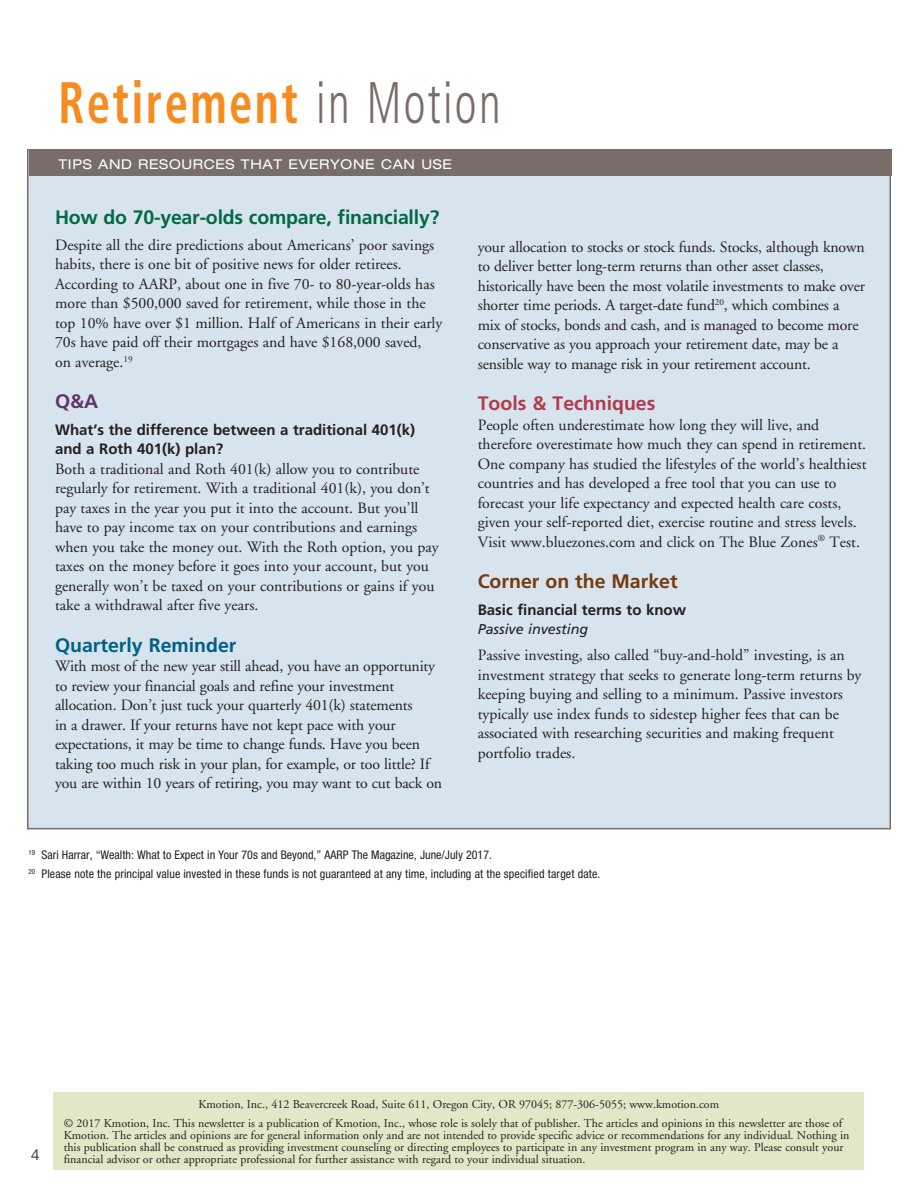
<style>
.page{position:relative;width:918px;height:1188px;background:#fff}
.page>*{position:absolute;margin:0;border:0;box-sizing:border-box;transform-origin:0 0}
.t1{font:700 condensed 58.5px "Frutiger LT Std";letter-spacing:.05em;color:#f68c1f;scale:.8 1}
.REtMOt_hdr{font:700 19.5px "Frutiger";letter-spacing:-.01em;color:#026a43}
.REtMOt_hdr-2{font:700 19.5px "Frutiger";color:#006085}
.REtMOt_hdr-3{font:700 19.5px "Frutiger";color:#753a0d}
.REtMOt_hdr-4{font:700 19.5px "Frutiger";color:#b33a4c}
.REtMOt_hdr-5{font:700 19.5px "Frutiger";color:#5f3469}
.body_copy{font:15.75px/19.5px "Adobe Garamond";color:#231f20}
.REtMOt_hdr-6{font:15.75px/19.5px "Adobe Garamond";color:#231f20}
.RetMot_subhd{font:700 15px/19.5px "Frutiger";color:#231f20}
.story_title_frutiger{font:300 15px "Frutiger";color:#231f20}
.body_copy-2{font:italic 14.25px "Frutiger";color:#231f20}
.t2{font:expanded 13.5px "Helvetica Neue";letter-spacing:.05em;color:#fff}
.body_copy-3{font:12px/12px "Adobe Garamond";color:#231f20}
.footnotes{font:condensed 12px "Helvetica Neue";color:#231f20}
.s1{font-weight:300;color:#796d6a}
</style>
<div class="page">
<div style="left:27px;top:149px;width:864px;height:680px;background:#d7e3ed;border:2px solid #796d6a"></div>
<div style="left:54px;top:1092px;width:810px;height:78px;background:#e2e7c8"></div>
<div style="left:29px;top:149px;width:862px;height:27px;background:#796d6a"></div>
<p class="t1" style="left:58px;top:68px;width:554px">Retirement <span class="s1">in Motion</span></p>
<p class="t2" style="left:58px;top:156px;width:395px">TIPS AND RESOURCES THAT EVERYONE CAN USE</p>
<p class="REtMOt_hdr" style="left:55px;top:205px;width:386px">How do 70-year-olds compare, financially?</p>
<p class="body_copy" style="left:55px;top:235px;width:389px">Despite all the dire predictions about Americans’ poor savings habits, there is one bit of positive news for older retirees.<br>According to AARP, about one in five 70- to 80-year-olds has more than $500,000 saved for retirement, while those in the top 10% have over $1 million. Half of Americans in their early 70s have paid off their mortgages and have $168,000 saved,<br>on average.<sup>19</sup></p>
<p class="REtMOt_hdr-5" style="left:55px;top:390px;width:45px">Q&amp;A</p>
<p class="RetMot_subhd" style="left:55px;top:420px;width:362px">What’s the difference between a traditional 401(k) and a Roth 401(k) plan?</p>
<p class="REtMOt_hdr-6" style="left:55px;top:459px;width:385px">Both a traditional and Roth 401(k) allow you to contribute regularly for retirement. With a traditional 401(k), you don’t pay taxes in the year you put it into the account. But you’ll have to pay income tax on your contributions and earnings when you take the money out. With the Roth option, you pay taxes on the money before it goes into your account, but you generally won’t be taxed on your contributions or gains if you take a withdrawal after five years.</p>
<p class="REtMOt_hdr-2" style="left:55px;top:634px;width:183px">Quarterly Reminder</p>
<p class="body_copy" style="left:55px;top:657px;width:389px">With most of the new year still ahead, you have an opportunity to review your financial goals and refine your investment allocation. Don’t just tuck your quarterly 401(k) statements<br>in a drawer. If your returns have not kept pace with your expectations, it may be time to change funds. Have you been taking too much risk in your plan, for example, or too little? If you are within 10 years of retiring, you may want to cut back on</p>
<p class="body_copy" style="left:478px;top:237px;width:389px">your allocation to stocks or stock funds. Stocks, although known to deliver better long-term returns than other asset classes, historically have been the most volatile investments to make over shorter time periods. A target-date fund<sup>20</sup>, which combines a mix of stocks, bonds and cash, and is managed to become more conservative as you approach your retirement date, may be a sensible way to manage risk in your retirement account.</p>
<p class="REtMOt_hdr-4" style="left:478px;top:392px;width:179px">Tools &amp; Techniques</p>
<p class="body_copy" style="left:478px;top:415px;width:390px">People often underestimate how long they will live, and therefore overestimate how much they can spend in retirement.<br>One company has studied the lifestyles of the world’s healthiest countries and has developed a free tool that you can use to forecast your life expectancy and expected health care costs, given your self-reported diet, exercise routine and stress levels.<br>Visit www.bluezones.com and click on The Blue Zones<sup>®</sup> Test.</p>
<p class="REtMOt_hdr-3" style="left:478px;top:570px;width:201px">Corner on the Market</p>
<p class="RetMot_subhd" style="left:478px;top:599px;width:210px">Basic financial terms to know</p>
<p class="body_copy-2" style="left:478px;top:621px;width:112px">Passive investing</p>
<p class="body_copy" style="left:478px;top:646px;width:385px">Passive investing, also called “buy-and-hold” investing, is an investment strategy that seeks to generate long-term returns by keeping buying and selling to a minimum. Passive investors typically use index funds to sidestep higher fees that can be associated with researching securities and making frequent portfolio trades.</p>
<p class="footnotes" style="left:28px;top:847px;width:465px"><sup>19</sup> Sari Harrar, “Wealth: What to Expect in Your 70s and Beyond,” AARP The Magazine, June/July 2017.</p>
<p class="footnotes" style="left:28px;top:867px;width:573px"><sup>20</sup> Please note the principal value invested in these funds is not guaranteed at any time, including at the specified target date.</p>
<p class="story_title_frutiger" style="left:31px;top:1147px;width:10px">4</p>
<p class="body_copy-3" style="left:198px;top:1098px;width:522px">Kmotion, Inc., 412 Beavercreek Road, Suite 611, Oregon City, OR 97045; 877-306-5055; www.kmotion.com</p>
<p class="body_copy-3" style="left:64px;top:1117px;width:787px">© 2017 Kmotion, Inc. This newsletter is a publication of Kmotion, Inc., whose role is solely that of publisher. The articles and opinions in this newsletter are those of Kmotion. The articles and opinions are for general information only and are not intended to provide specific advice or recommendations for any individual. Nothing in this publication shall be construed as providing investment counseling or directing employees to participate in any investment program in any way. Please consult your financial advisor or other appropriate professional for further assistance with regard to your individual situation.</p>
</div>
